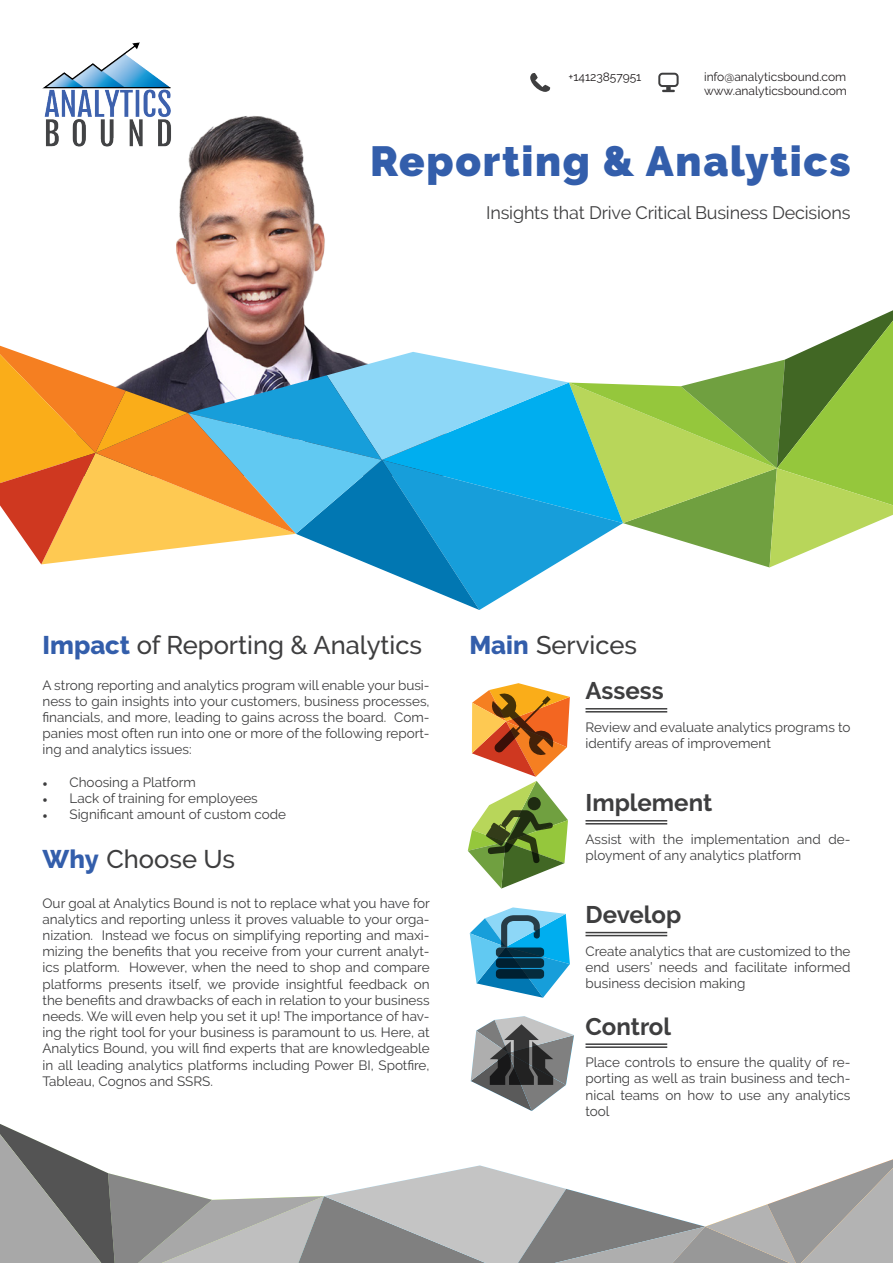
<style>
.page{position:relative;width:893px;height:1263px;background:#fff}
.page>*{position:absolute;margin:0;border:0;box-sizing:border-box;transform-origin:0 0}
.Slogan_2{font:900 42px "Raleway";letter-spacing:.04em;color:#335eab}
.t1{font:500 25.5px "Raleway";color:#3e3e3f}
.Subtitle{font:700 24px "Raleway";color:#3e3e3f}
.Slogan_3{font:18px "Raleway";letter-spacing:-.01em;color:#3e3e3f}
.Text{font:13.5px/16.2px "Raleway";color:#3e3e3f;text-align:justify}
.Contact{font:12px "Raleway";color:#231f20}
.s1{font-weight:800;color:#335eab}
.s2{font-family:"Minion Pro"}
</style>
<div class="page">
<img style="left:42px;top:87px;width:509px;height:223px">
<img style="left:43px;top:43px;width:141px;height:111px">
<svg style="left:0;top:310px;width:893px;height:300px"></svg>
<hr style="left:585px;top:708px;width:82px;height:1px;background:#3e3e3f">
<hr style="left:585px;top:711px;width:82px;height:1px;background:#3e3e3f">
<hr style="left:585px;top:820px;width:82px;height:1px;background:#3e3e3f">
<hr style="left:585px;top:823px;width:82px;height:1px;background:#3e3e3f">
<hr style="left:585px;top:932px;width:82px;height:1px;background:#3e3e3f">
<hr style="left:585px;top:935px;width:82px;height:1px;background:#3e3e3f">
<hr style="left:585px;top:1043px;width:82px;height:2px;background:#3e3e3f">
<hr style="left:585px;top:1046px;width:82px;height:2px;background:#3e3e3f">
<svg style="left:470px;top:907px;width:100px;height:91px"></svg>
<svg style="left:468px;top:683px;width:102px;height:205px"></svg>
<svg style="left:471px;top:1016px;width:103px;height:95px"></svg>
<svg style="left:0;top:1124px;width:893px;height:139px"></svg>
<svg style="left:530px;top:73px;width:20px;height:19px"></svg>
<svg style="left:658px;top:73px;width:21px;height:19px"></svg>
<p class="Contact" style="left:569px;top:70px;width:74px">+14123857951</p>
<p class="Contact" style="left:704px;top:70px;width:144px">info@analyticsbound.com</p>
<p class="Contact" style="left:704px;top:84px;width:144px">www.analyticsbound.com</p>
<p class="Slogan_2" style="left:370px;top:137px;width:482px">Reporting &amp; Analytics</p>
<p class="Slogan_3" style="left:486px;top:203px;width:366px">Insights that Drive Critical Business Decisions</p>
<p class="t1" style="left:43px;top:631px;width:381px"><span class="s1">Impact</span> of Reporting &amp; Analytics</p>
<p class="Text" style="left:43px;top:677px;width:389px">A strong reporting and analytics program will enable your busi&shy;ness to gain insights into your customers, business processes, financials, and more, leading to gains across the board. Com&shy;panies most often run into one or more of the following report&shy;ing and analytics issues:</p>
<p class="Text" style="left:43px;top:774px;width:155px"><span class="s2">•</span> Choosing a Platform</p>
<p class="Text" style="left:43px;top:790px;width:217px"><span class="s2">•</span> Lack of training for employees</p>
<p class="Text" style="left:43px;top:806px;width:245px"><span class="s2">•</span> Significant amount of custom code</p>
<p class="t1" style="left:43px;top:845px;width:194px"><span class="s1">Why</span> Choose Us</p>
<p class="Text" style="left:43px;top:895px;width:389px">Our goal at Analytics Bound is not to replace what you have for analytics and reporting unless it proves valuable to your orga&shy;nization. Instead we focus on simplifying reporting and maxi&shy;mizing the benefits that you receive from your current analyt&shy;ics platform. However, when the need to shop and compare platforms presents itself, we provide insightful feedback on the benefits and drawbacks of each in relation to your business needs. We will even help you set it up! The importance of hav&shy;ing the right tool for your business is paramount to us. Here, at Analytics Bound, you will find experts that are knowledgeable in all leading analytics platforms including Power BI, Spotfire, Tableau, Cognos and SSRS.</p>
<p class="t1" style="left:469px;top:631px;width:169px"><span class="s1">Main</span> Services</p>
<p class="Subtitle" style="left:585px;top:677px;width:80px">Assess</p>
<p class="Text" style="left:585px;top:719px;width:266px">Review and evaluate analytics programs to identify areas of improvement</p>
<p class="Subtitle" style="left:585px;top:789px;width:128px">Implement</p>
<p class="Text" style="left:585px;top:831px;width:266px">Assist with the implementation and de&shy;ployment of any analytics platform</p>
<p class="Subtitle" style="left:585px;top:901px;width:97px">Develop</p>
<p class="Text" style="left:585px;top:942px;width:266px">Create analytics that are customized to the end users’ needs and facilitate informed business decision making</p>
<p class="Subtitle" style="left:585px;top:1013px;width:87px">Control</p>
<p class="Text" style="left:585px;top:1054px;width:266px">Place controls to ensure the quality of re&shy;porting as well as train business and tech&shy;nical teams on how to use any analytics tool</p>
</div>
